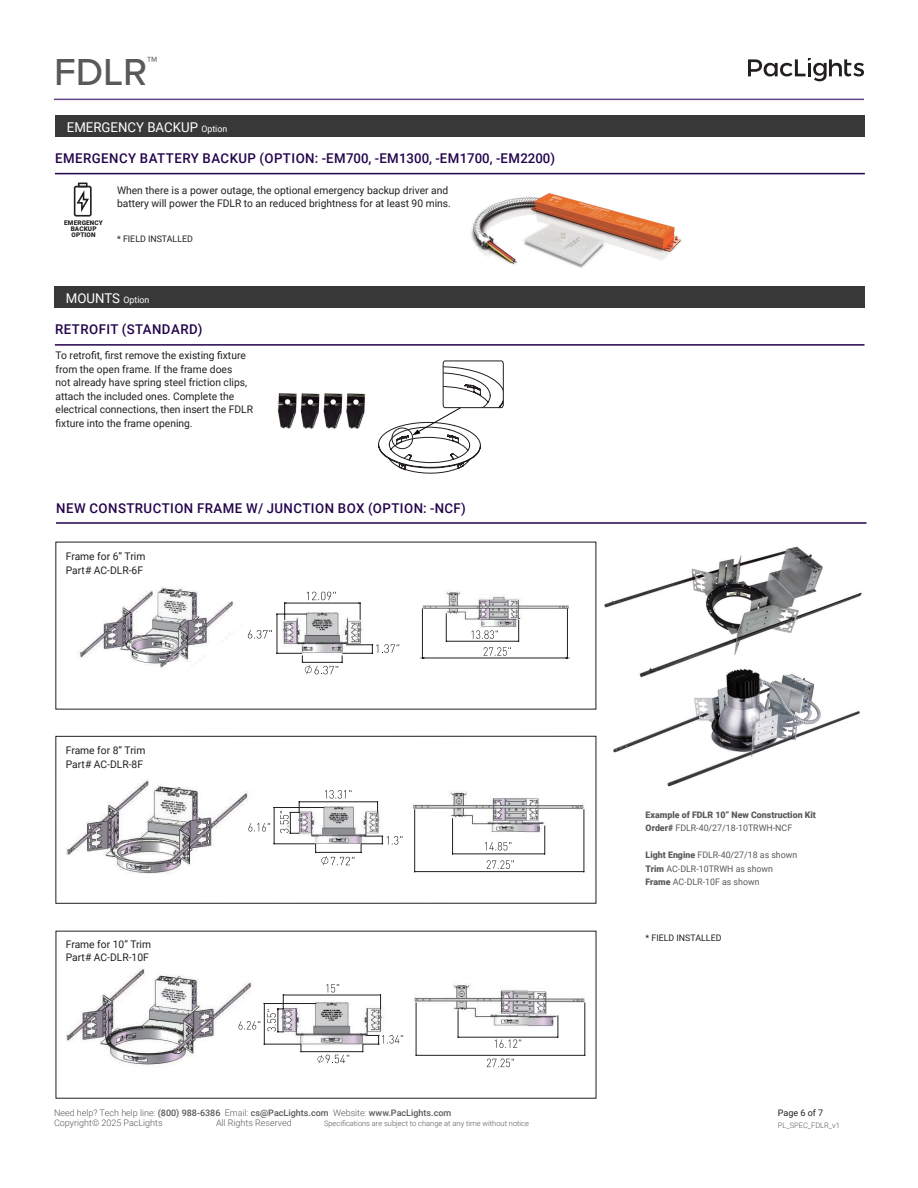
<style>
.page{position:relative;width:918px;height:1188px;background:#fff}
.page>*{position:absolute;margin:0;border:0;box-sizing:border-box;transform-origin:0 0}
.t1{font:500 39px "Proxima Nova";color:#58595b}
.Sub-Title{font:500 13.5px "Roboto";letter-spacing:.035em;color:#23044b}
.t2{font:13.5px "Roboto";color:#fff}
.Content{font:10.5px/13.5px "Roboto";color:#231f20}
.t3{font:300 9px/10.8px "Roboto";color:#58595b}
.Content-2{font:9px "Roboto";color:#58595b}
.Content-3{font:9px "Roboto";color:#231f20}
.Content-4{font:900 9px "Roboto";color:#58595b}
.t4{font:300 7.5px "Roboto";color:#58595b}
.t5{font:900 6.45px/6px "Roboto";letter-spacing:.02em;color:#231f20;text-align:center}
.s1{font-size:9px}
.s2{font-weight:500}
.s3{font-weight:900}
</style>
<div class="page">
<hr style="left:54px;top:99px;width:810px;height:1px;background:#634489">
<svg style="left:748px;top:58px;width:116px;height:23px"></svg>
<div style="left:54px;top:286px;width:810px;height:22px;background:#383838"></div>
<hr style="left:56px;top:522px;width:811px;height:2px;background:#23044b">
<hr style="left:55px;top:344px;width:809px;height:2px;background:#23044b">
<svg style="left:378px;top:360px;width:126px;height:114px"></svg>
<img style="left:277px;top:393px;width:89px;height:36px">
<img style="left:604px;top:546px;width:258px;height:241px">
<svg style="left:55px;top:542px;width:542px;height:557px"></svg>
<svg style="left:495px;top:1039px;width:26px;height:9px"></svg>
<svg style="left:487px;top:1059px;width:27px;height:8px"></svg>
<hr style="left:458px;top:1037px;width:100px;height:1px;background:#231f20">
<svg style="left:558px;top:1016px;width:1px;height:22px"></svg>
<svg style="left:458px;top:1011px;width:1px;height:26px"></svg>
<hr style="left:416px;top:1055px;width:169px;height:1px;background:#231f20">
<hr style="left:416px;top:1003px;width:1px;height:53px;background:#231f20">
<hr style="left:585px;top:1003px;width:1px;height:53px;background:#231f20">
<svg style="left:317px;top:1055px;width:32px;height:8px"></svg>
<svg style="left:326px;top:984px;width:13px;height:9px"></svg>
<hr style="left:301px;top:1051px;width:62px;height:1px;background:#231f20">
<hr style="left:283px;top:995px;width:98px;height:1px;background:#231f20">
<svg style="left:380px;top:996px;width:1px;height:13px"></svg>
<svg style="left:363px;top:1035px;width:40px;height:17px"></svg>
<svg style="left:267px;top:995px;width:17px;height:38px"></svg>
<hr style="left:264px;top:1004px;width:1px;height:40px;background:#231f20">
<hr style="left:264px;top:1044px;width:36px;height:1px;background:#231f20">
<hr style="left:264px;top:1003px;width:52px;height:1px;background:#231f20">
<svg style="left:239px;top:1021px;width:21px;height:9px"></svg>
<hr style="left:55px;top:173px;width:810px;height:1px;background:#23044b">
<div style="left:74px;top:186px;width:18px;height:31px;border:2px solid #231f20;border-radius:2px"></div>
<div style="left:78px;top:183px;width:10px;height:4px;border:2px solid #231f20"></div>
<svg style="left:75px;top:187px;width:15px;height:28px"></svg>
<div style="left:55px;top:115px;width:810px;height:22px;background:#383838"></div>
<img style="left:471px;top:193px;width:211px;height:75px">
<h1 class="t1" style="left:54px;top:43px;width:105px">FDLR<sup>™</sup></h1>
<p class="t2" style="left:67px;top:117px;width:162px">EMERGENCY BACKUP <span class="s1">Option</span></p>
<p class="Sub-Title" style="left:55px;top:149px;width:501px">EMERGENCY BATTERY BACKUP (OPTION: -EM700, -EM1300, -EM1700, -EM2200)</p>
<p class="Content" style="left:117px;top:183px;width:335px">When there is a power outage, the optional emergency backup driver and battery will power the FDLR to an reduced brightness for at least 90 mins.</p>
<p class="t5" style="left:64px;top:220px;width:40px">EMERGENCY<br>BACKUP<br>OPTION</p>
<p class="Content-3" style="left:117px;top:232px;width:77px">* FIELD INSTALLED</p>
<p class="t2" style="left:66px;top:288px;width:85px">MOUNTS <span class="s1">Option</span></p>
<p class="Sub-Title" style="left:55px;top:320px;width:149px">RETROFIT (STANDARD)</p>
<p class="Content" style="left:56px;top:348px;width:199px">To retrofit, first remove the existing fixture from the open frame. If the frame does<br>not already have spring steel friction clips, attach the included ones. Complete the electrical connections, then insert the FDLR fixture into the frame opening.</p>
<p class="Sub-Title" style="left:56px;top:498px;width:411px">NEW CONSTRUCTION FRAME W/ JUNCTION BOX (OPTION: -NCF)</p>
<p class="Content" style="left:66px;top:549px;width:81px">Frame for 6” Trim</p>
<p class="Content" style="left:66px;top:563px;width:79px">Part# AC-DLR-6F</p>
<p class="Content" style="left:66px;top:743px;width:81px">Frame for 8” Trim</p>
<p class="Content" style="left:66px;top:757px;width:79px">Part# AC-DLR-8F</p>
<p class="Content" style="left:66px;top:937px;width:87px">Frame for 10” Trim</p>
<p class="Content" style="left:66px;top:950px;width:84px">Part# AC-DLR-10F</p>
<p class="t3" style="left:54px;top:1107px;width:399px">Need help? Tech help line: <span class="s2">(800) 988-6386</span> Email: <span class="s2">cs@PacLights.com</span> Website: <span class="s2">www.PacLights.com<br></span>Copyright© 2025 PacLights</p>
<p class="t3" style="left:216px;top:1118px;width:77px">All Rights Reserved</p>
<p class="t4" style="left:324px;top:1119px;width:207px">Specifications are subject to change at any time without notice</p>
<p class="Content-4" style="left:646px;top:808px;width:172px">Example of FDLR 10” New Construction Kit</p>
<p class="Content-2" style="left:646px;top:822px;width:148px"><span class="s3">Order#</span> FDLR-40/27/18-10TRWH-NCF</p>
<p class="Content-2" style="left:646px;top:849px;width:153px"><span class="s3">Light Engine</span> FDLR-40/27/18 as shown</p>
<p class="Content-2" style="left:646px;top:862px;width:129px"><span class="s3">Trim</span> AC-DLR-10TRWH as shown</p>
<p class="Content-2" style="left:646px;top:876px;width:115px"><span class="s3">Frame</span> AC-DLR-10F as shown</p>
<p class="Content-3" style="left:646px;top:931px;width:77px">* FIELD INSTALLED</p>
<p class="Content-3" style="left:778px;top:1106px;width:47px">Page 6 of 7</p>
<p class="t4" style="left:778px;top:1120px;width:64px">PL_SPEC_FDLR_v1</p>
</div>
